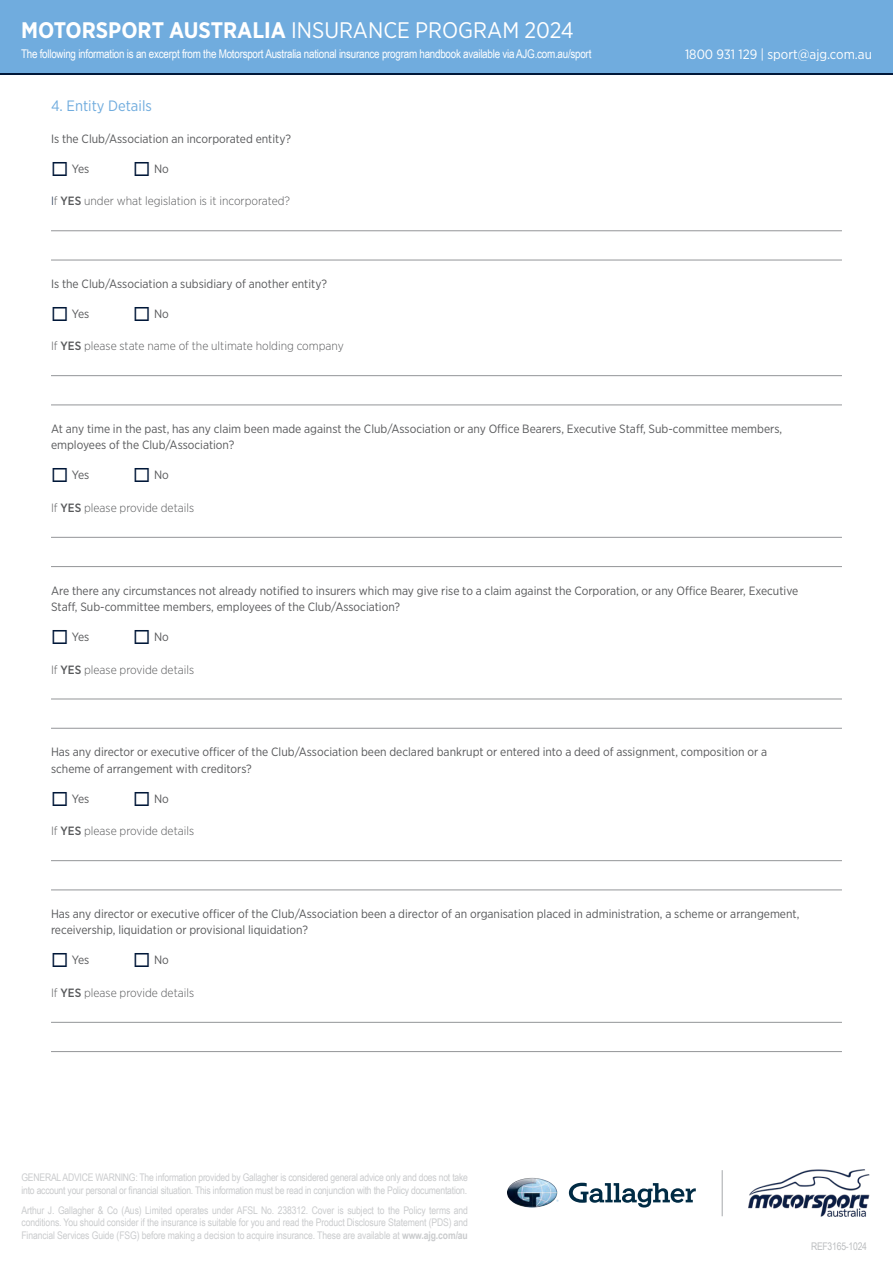
<style>
.page{position:relative;width:893px;height:1263px;background:#fff}
.page>*{position:absolute;margin:0;border:0;box-sizing:border-box;transform-origin:0 0}
.t1{font:22.5px "Gotham Narrow";color:#fff}
.t2{font:15px "Gotham Narrow";color:#70acde}
.t3{font:13.5px "Gotham Narrow";color:#fff}
.t4{font:12px/16.5px "Gotham Narrow";color:#58595b}
.t5{font:300 12px "Gotham Narrow";color:#58595b}
.t6{font:12px "Arial Narrow";letter-spacing:-.02em;color:#fff}
.t7{font:10.5px/12.6px "Arial Narrow";letter-spacing:-.02em;color:#bcbec0;text-align:justify}
.s1{font-weight:700}
.s2{color:#001738}
.s3{font-weight:500}
</style>
<div class="page">
<hr style="left:51px;top:230px;width:791px;height:1px;background:#939598">
<hr style="left:51px;top:260px;width:791px;height:1px;background:#939598">
<hr style="left:51px;top:375px;width:791px;height:1px;background:#939598">
<hr style="left:51px;top:404px;width:791px;height:1px;background:#939598">
<hr style="left:51px;top:537px;width:791px;height:1px;background:#939598">
<hr style="left:51px;top:566px;width:791px;height:1px;background:#939598">
<hr style="left:51px;top:699px;width:791px;height:1px;background:#939598">
<hr style="left:51px;top:728px;width:791px;height:1px;background:#939598">
<hr style="left:51px;top:860px;width:791px;height:1px;background:#939598">
<hr style="left:51px;top:889px;width:791px;height:1px;background:#939598">
<hr style="left:51px;top:1022px;width:791px;height:1px;background:#939598">
<hr style="left:51px;top:1051px;width:791px;height:1px;background:#939598">
<div style="left:0;top:0;width:893px;height:75px;background:linear-gradient(to right,#70acde,#70acde)"></div>
<svg style="left:569px;top:1183px;width:127px;height:24px"></svg>
<img style="left:507px;top:1178px;width:50px;height:29px">
<hr style="left:722px;top:1170px;width:1px;height:46px;background:#bcbec0">
<img style="left:748px;top:1169px;width:122px;height:47px">
<div style="left:0;top:0;width:893px;height:72px;background:#70acde"></div>
<h1 class="t1" style="left:21px;top:16px;width:554px"><span class="s1">MOTORSPORT AUSTRALIA</span> INSURANCE PROGRAM 2024</h1>
<p class="t6" style="left:21px;top:45px;width:572px">The following information is an excerpt from the Motorsport Australia national insurance program handbook available via AJG.com.au/sport</p>
<p class="t2" style="left:51px;top:96px;width:102px">4. Entity Details</p>
<p class="t4" style="left:51px;top:130px;width:241px">Is the Club/Association an incorporated entity?</p>
<p class="t4" style="left:51px;top:160px;width:40px"><span class="s2">◻</span> Yes</p>
<p class="t4" style="left:133px;top:160px;width:37px"><span class="s2">◻</span> No</p>
<p class="t5" style="left:51px;top:194px;width:241px"><span class="s2">I</span>f <span class="s3">YES</span> under what legislation is it incorporated?</p>
<p class="t4" style="left:51px;top:275px;width:277px">Is the Club/Association a subsidiary of another entity?</p>
<p class="t4" style="left:51px;top:305px;width:40px"><span class="s2">◻</span> Yes</p>
<p class="t4" style="left:133px;top:305px;width:37px"><span class="s2">◻</span> No</p>
<p class="t5" style="left:51px;top:339px;width:294px">If <span class="s3">YES</span> please state name of the ultimate holding company</p>
<p class="t3" style="left:685px;top:46px;width:188px">1800 931 129 | sport@ajg.com.au</p>
<p class="t4" style="left:51px;top:420px;width:733px">At any time in the past, has any claim been made against the Club/Association or any Office Bearers, Executive Staff, Sub-committee members, employees of the Club/Association?</p>
<p class="t4" style="left:51px;top:467px;width:40px"><span class="s2">◻</span> Yes</p>
<p class="t4" style="left:133px;top:467px;width:37px"><span class="s2">◻</span> No</p>
<p class="t5" style="left:51px;top:500px;width:145px">If <span class="s3">YES</span> please provide details</p>
<p class="t4" style="left:51px;top:582px;width:749px">Are there any circumstances not already notified to insurers which may give rise to a claim against the Corporation, or any Office Bearer, Executive<br>Staff, Sub-committee members, employees of the Club/Association?</p>
<p class="t4" style="left:51px;top:628px;width:40px"><span class="s2">◻</span> Yes</p>
<p class="t4" style="left:133px;top:628px;width:37px"><span class="s2">◻</span> No</p>
<p class="t5" style="left:51px;top:662px;width:145px">If <span class="s3">YES</span> please provide details</p>
<p class="t4" style="left:51px;top:743px;width:717px">Has any director or executive officer of the Club/Association been declared bankrupt or entered into a deed of assignment, composition or a scheme of arrangement with creditors?</p>
<p class="t4" style="left:51px;top:790px;width:40px"><span class="s2">◻</span> Yes</p>
<p class="t4" style="left:133px;top:790px;width:37px"><span class="s2">◻</span> No</p>
<p class="t5" style="left:51px;top:824px;width:145px">If <span class="s3">YES</span> please provide details</p>
<p class="t4" style="left:51px;top:905px;width:750px">Has any director or executive officer of the Club/Association been a director of an organisation placed in administration, a scheme or arrangement, receivership, liquidation or provisional liquidation?</p>
<p class="t4" style="left:51px;top:952px;width:40px"><span class="s2">◻</span> Yes</p>
<p class="t4" style="left:133px;top:952px;width:37px"><span class="s2">◻</span> No</p>
<p class="t5" style="left:51px;top:985px;width:145px">If <span class="s3">YES</span> please provide details</p>
<p class="t7" style="left:22px;top:1170px;width:448px">GENERAL ADVICE WARNING: The information provided by Gallagher is considered general advice only and does not take into account your personal or financial situation. This information must be read in conjunction with the Policy documentation.</p>
<p class="t7" style="left:22px;top:1203px;width:448px">Arthur J. Gallagher &amp; Co (Aus) Limited operates under AFSL No. 238312. Cover is subject to the Policy terms and conditions. You should consider if the insurance is suitable for you and read the Product Disclosure Statement (PDS) and Financial Services Guide (FSG) before making a decision to acquire insurance. These are available at <span class="s1">www.ajg.com/au</span></p>
<p class="t7" style="left:811px;top:1240px;width:58px">REF3165-1024</p>
</div>
